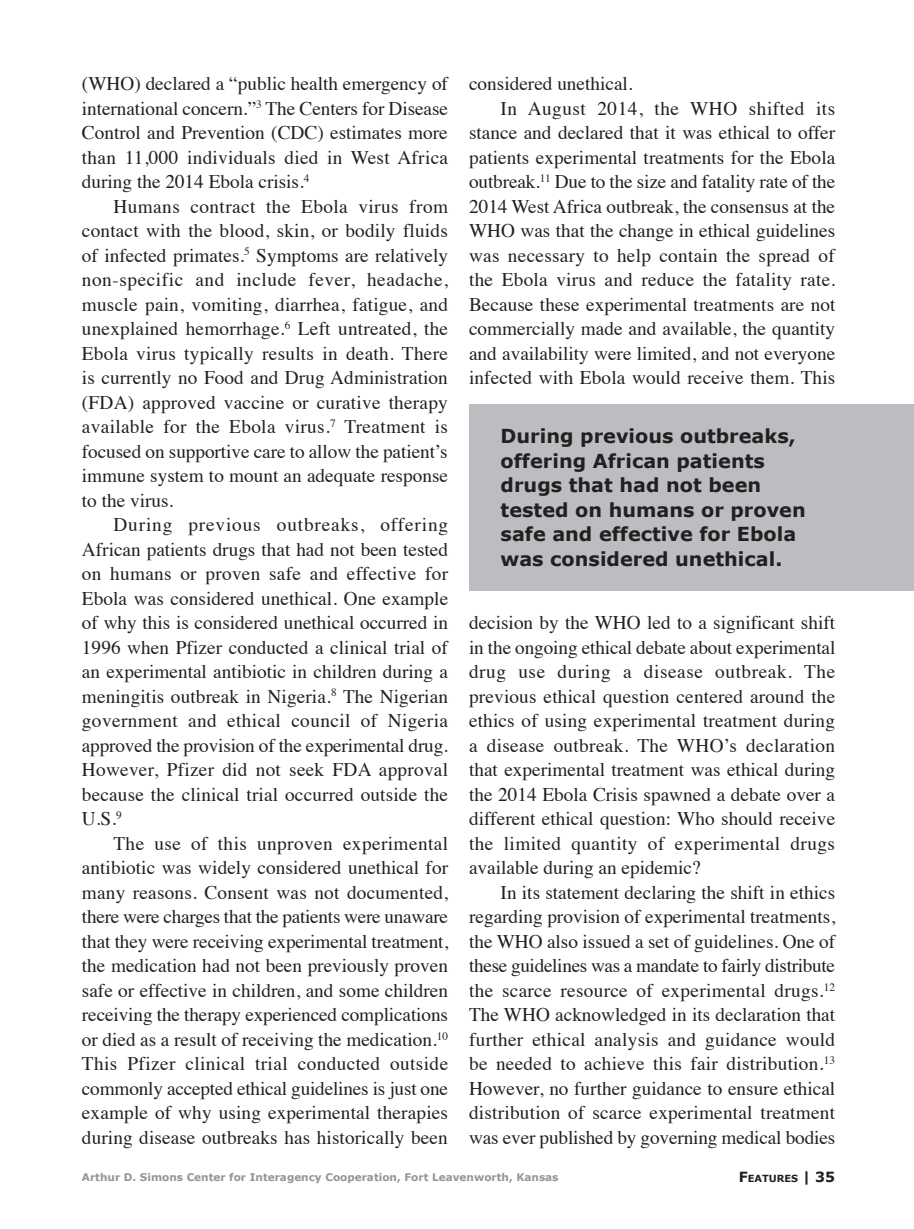
<style>
.page{position:relative;width:914px;height:1229px;background:#fff}
.page>*{position:absolute;margin:0;border:0;box-sizing:border-box;transform-origin:0 0}
.t1{font:19.25px/24.5px "Times";letter-spacing:.005em;color:#231f20;text-align:justify}
.Right_Pull_Quote{font:700 19.25px/24.5px "Verdana";color:#231f20}
.t2{font:700 10.5px "Verdana";color:#939598}
.t3{font:700 9.8px "Verdana";color:#231f20}
.s1{font-size:14px}
</style>
<div class="page">
<div style="left:469px;top:404px;width:445px;height:186px;background:#bcbdc0"></div>
<p class="t1" style="left:82px;top:70px;width:367px">(WHO) declared a “public health emergency of international concern.”<sup>3</sup> The Centers for Disease Control and Prevention (CDC) estimates more than 11,000 individuals died in West Africa during the 2014 Ebola crisis.<sup>4</sup></p>
<p class="t1" style="left:82px;top:192px;width:367px;text-indent:32px">Humans contract the Ebola virus from contact with the blood, skin, or bodily fluids of infected primates.<sup>5</sup> Symptoms are relatively non-specific and include fever, headache, muscle pain, vomiting, diarrhea, fatigue, and unexplained hemorrhage.<sup>6</sup> Left untreated, the Ebola virus typically results in death. There is currently no Food and Drug Administration (FDA) approved vaccine or curative therapy available for the Ebola virus.<sup>7</sup> Treatment is focused on supportive care to allow the patient’s immune system to mount an adequate response to the virus.</p>
<p class="t1" style="left:82px;top:511px;width:368px;text-indent:32px">During previous outbreaks, offering African patients drugs that had not been tested on humans or proven safe and effective for Ebola was considered unethical. One example of why this is considered unethical occurred in 1996 when Pfizer conducted a clinical trial of an experimental antibiotic in children during a meningitis outbreak in Nigeria.<sup>8</sup> The Nigerian government and ethical council of Nigeria approved the provision of the experimental drug.<br>However, Pfizer did not seek FDA approval because the clinical trial occurred outside the U.S.<sup>9</sup></p>
<p class="t1" style="left:82px;top:829px;width:368px;text-indent:32px">The use of this unproven experimental antibiotic was widely considered unethical for many reasons. Consent was not documented, there were charges that the patients were unaware that they were receiving experimental treatment, the medication had not been previously proven safe or effective in children, and some children receiving the therapy experienced complications or died as a result of receiving the medication.<sup>10<br></sup>This Pfizer clinical trial conducted outside commonly accepted ethical guidelines is just one example of why using experimental therapies during disease outbreaks has historically been</p>
<p class="t1" style="left:469px;top:70px;width:165px">considered unethical.</p>
<p class="t1" style="left:469px;top:94px;width:368px;text-indent:32px">In August 2014, the WHO shifted its stance and declared that it was ethical to offer patients experimental treatments for the Ebola outbreak.<sup>11</sup> Due to the size and fatality rate of the 2014 West Africa outbreak, the consensus at the WHO was that the change in ethical guidelines was necessary to help contain the spread of the Ebola virus and reduce the fatality rate.<br>Because these experimental treatments are not commercially made and available, the quantity and availability were limited, and not everyone infected with Ebola would receive them. This</p>
<p class="Right_Pull_Quote" style="left:500px;top:423px;width:307px">During previous outbreaks, offering African patients drugs that had not been tested on humans or proven safe and effective for Ebola was considered unethical.</p>
<p class="t1" style="left:469px;top:609px;width:368px">decision by the WHO led to a significant shift in the ongoing ethical debate about experimental drug use during a disease outbreak. The previous ethical question centered around the ethics of using experimental treatment during a disease outbreak. The WHO’s declaration that experimental treatment was ethical during the 2014 Ebola Crisis spawned a debate over a different ethical question: Who should receive the limited quantity of experimental drugs available during an epidemic?</p>
<p class="t1" style="left:469px;top:878px;width:368px;text-indent:32px">In its statement declaring the shift in ethics regarding provision of experimental treatments, the WHO also issued a set of guidelines. One of these guidelines was a mandate to fairly distribute the scarce resource of experimental drugs.<sup>12<br></sup>The WHO acknowledged in its declaration that further ethical analysis and guidance would be needed to achieve this fair distribution.<sup>13<br></sup>However, no further guidance to ensure ethical distribution of scarce experimental treatment was ever published by governing medical bodies</p>
<p class="t2" style="left:82px;top:1170px;width:478px">Arthur D. Simons Center for Interagency Cooperation, Fort Leavenworth, Kansas</p>
<p class="t3" style="left:738px;top:1171px;width:98px"><span class="s1">F</span>EATURES <span class="s1">|</span> <span class="s1">35</span></p>
</div>
